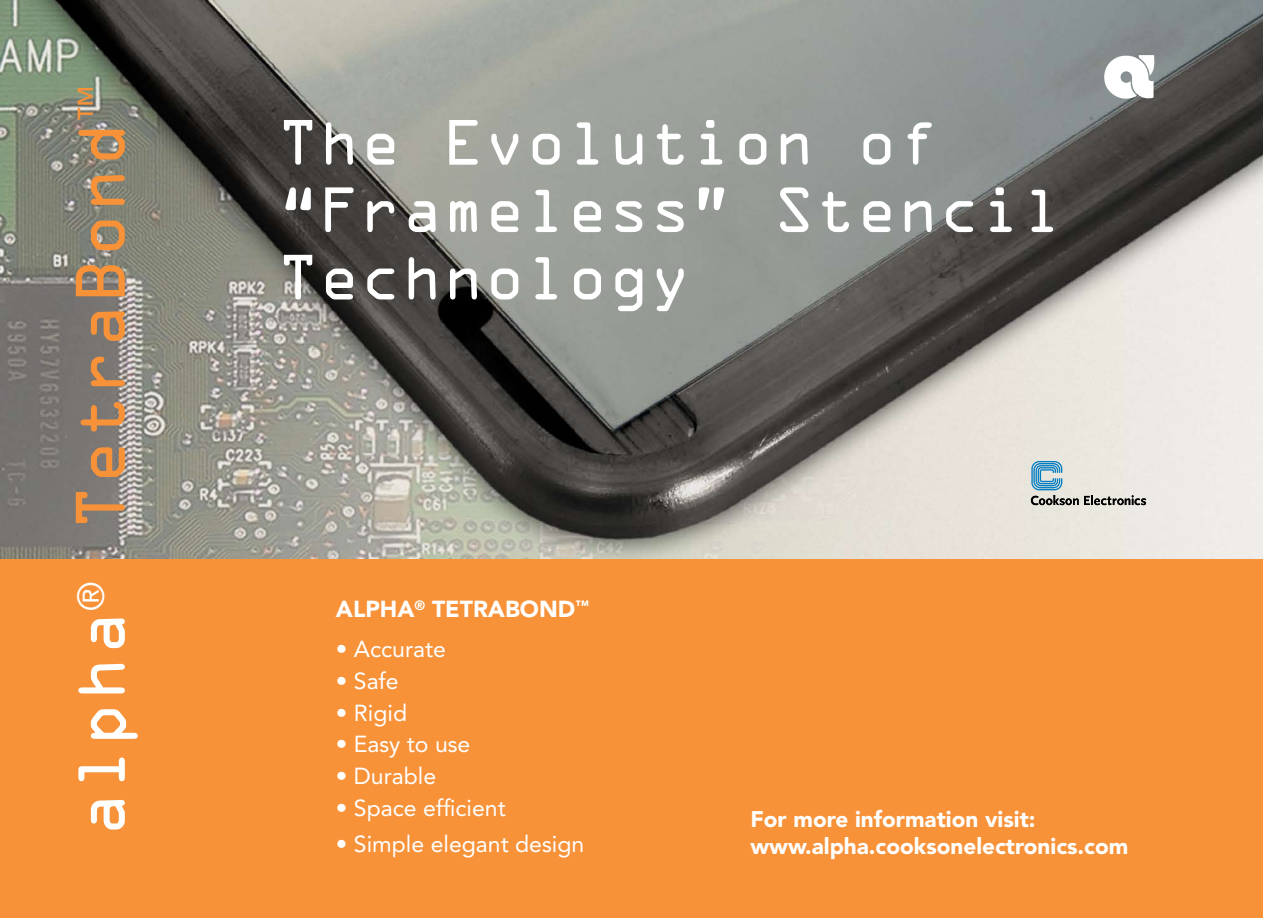
<style>
.page{position:relative;width:1263px;height:918px;background:#fff}
.page>*{position:absolute;margin:0;border:0;box-sizing:border-box;transform-origin:0 0}
.t1{font:63px "OCRA Std";color:#f79239}
.t2{font:57.45px/67.3px "OCRA Std";color:#fff}
.t3{font:23.1px "Avenir LT";color:#fff}
.t4{font:900 23.1px "Avenir LT";color:#fff}
.t5{font:900 22.5px/27px "Avenir LT";color:#fff}
.s1{color:#fff}
</style>
<div class="page">
<img style="left:1px;top:0;width:1262px;height:560px">
<div style="left:0;top:560px;width:1263px;height:358px;background:#f79239"></div>
<svg style="left:1104px;top:55px;width:50px;height:44px"></svg>
<svg style="left:1031px;top:461px;width:47px;height:44px;background:#9db7c1"></svg>
<svg style="left:1084px;top:495px;width:62px;height:10px"></svg>
<h1 class="t1" style="left:74px;top:837px;width:753px;rotate:-90deg"><span class="s1">alpha</span><sup>®</sup> TetraBond<sup>™</sup></h1>
<h2 class="t2" style="left:277px;top:115px;width:787px">The Evolution of “Frameless” Stencil<br>Technology</h2>
<p class="t4" style="left:336px;top:595px;width:254px">ALPHA<sup>®</sup> TETRABOND<sup>™</sup></p>
<p class="t3" style="left:336px;top:636px;width:112px">• Accurate</p>
<p class="t3" style="left:336px;top:668px;width:64px">• Safe</p>
<p class="t3" style="left:336px;top:699px;width:73px">• Rigid</p>
<p class="t3" style="left:336px;top:731px;width:136px">• Easy to use</p>
<p class="t3" style="left:336px;top:763px;width:102px">• Durable</p>
<p class="t3" style="left:336px;top:794px;width:171px">• Space efficient</p>
<p class="t3" style="left:336px;top:830px;width:250px">• Simple elegant design</p>
<p class="t5" style="left:750px;top:805px;width:379px">For more information visit: www.alpha.cooksonelectronics.com</p>
</div>
